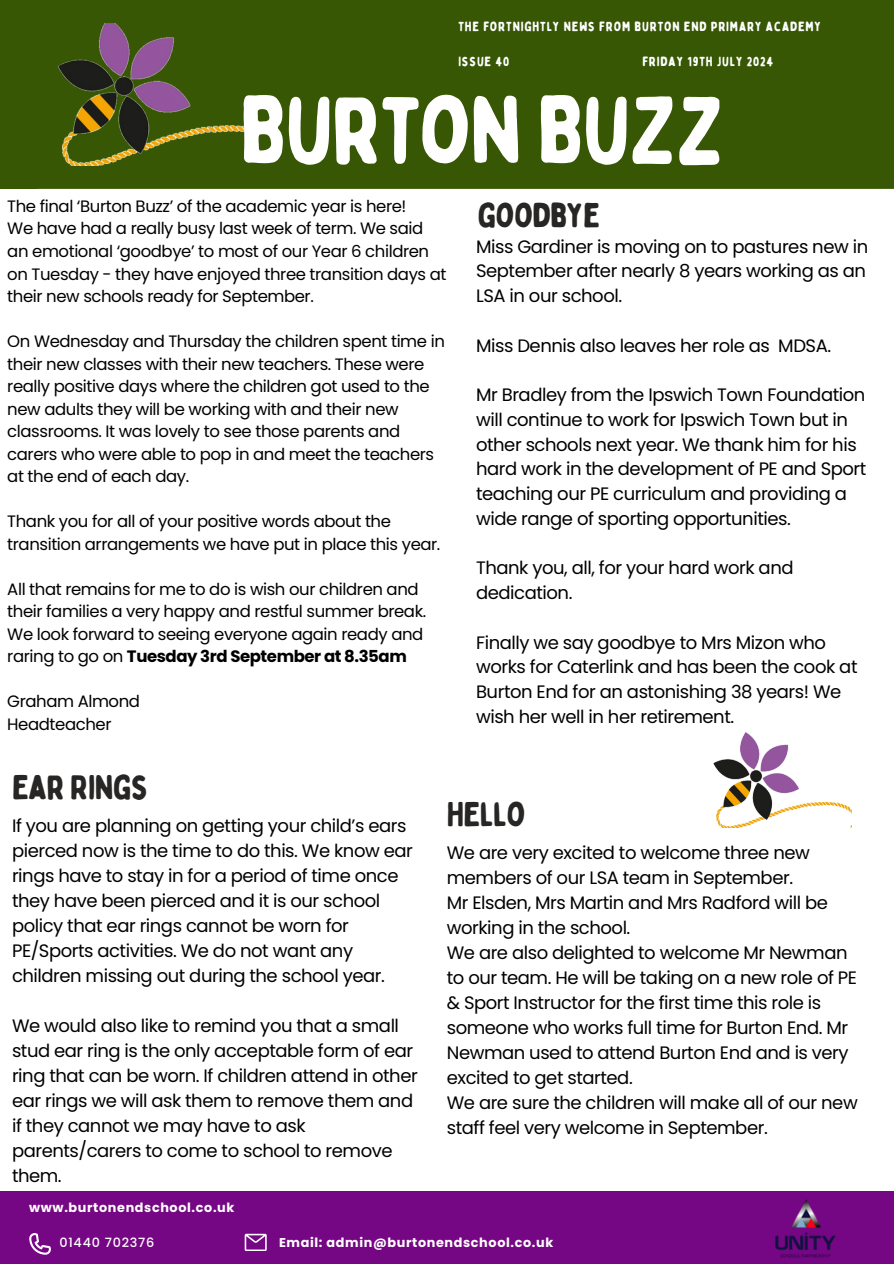
<style>
.page{position:relative;width:894px;height:1264px;background:#fff}
.page>*{position:absolute;margin:0;border:0;box-sizing:border-box;transform-origin:0 0}
.t1{font:94.5px "Bobby Jones Soft";letter-spacing:-.025em;color:#fff}
.t2{font:34.2px "Bobby Jones Soft";letter-spacing:-.025em;color:#282625}
.t3{font:18px/25px "Poppins";letter-spacing:-.025em;color:#000}
.t4{font:16.5px/22.5px "Poppins";letter-spacing:-.025em;color:#000}
.t5{font:13.35px "Bobby Jones Soft";letter-spacing:.055em;color:#fff}
.t6{font:700 12.75px "Poppins";letter-spacing:.05em;color:#fff}
.t7{font:500 12.75px "Poppins";letter-spacing:.06em;color:#fff}
.s1{font-weight:700}
</style>
<div class="page">
<div style="left:0;top:1190px;width:893px;height:73px;background:#760784"></div>
<svg style="left:29px;top:1233px;width:22px;height:21px"></svg>
<svg style="left:244px;top:1233px;width:23px;height:17px"></svg>
<img style="left:775px;top:1199px;width:61px;height:59px">
<div style="left:0;top:0;width:893px;height:189px;background:#375704"></div>
<img style="left:57px;top:23px;width:190px;height:142px">
<img style="left:713px;top:732px;width:138px;height:95px">
<h2 class="t5" style="left:458px;top:18px;width:364px">THE FORTNIGHTLY NEWS FROM BURTON END PRIMARY ACADEMY</h2>
<h3 class="t5" style="left:458px;top:53px;width:52px">ISSUE 40</h3>
<h3 class="t5" style="left:642px;top:53px;width:132px">FRIDAY 19TH JULY 2024</h3>
<h3 class="t1" style="left:240px;top:71px;width:487px">BURTON BUZZ</h3>
<h3 class="t4" style="left:7px;top:195px;width:440px">The final ‘Burton Buzz’ of the academic year is here!<br>We have had a really busy last week of term. We said an emotional ‘goodbye’ to most of our Year 6 children on Tuesday - they have enjoyed three transition days at their new schools ready for September.</h3>
<h3 class="t4" style="left:7px;top:330px;width:439px">On Wednesday and Thursday the children spent time in their new classes with their new teachers. These were really positive days where the children got used to the new adults they will be working with and their new classrooms. It was lovely to see those parents and carers who were able to pop in and meet the teachers at the end of each day.</h3>
<h3 class="t4" style="left:7px;top:510px;width:434px">Thank you for all of your positive words about the transition arrangements we have put in place this year.</h3>
<h3 class="t4" style="left:7px;top:577px;width:420px">All that remains for me to do is wish our children and their families a very happy and restful summer break.<br>We look forward to seeing everyone again ready and raring to go on <span class="s1">Tuesday 3rd September at 8.35am</span></h3>
<h2 class="t4" style="left:7px;top:690px;width:134px">Graham Almond<br>Headteacher</h2>
<h3 class="t2" style="left:477px;top:194px;width:124px">GOODBYE</h3>
<p class="t3" style="left:476px;top:234px;width:393px">Miss Gardiner is moving on to pastures new in<br>September after nearly 8 years working as an<br>LSA in our school.</p>
<h2 class="t3" style="left:476px;top:333px;width:356px">Miss Dennis also leaves her role as MDSA.</h2>
<h3 class="t3" style="left:476px;top:382px;width:392px">Mr Bradley from the Ipswich Town Foundation will continue to work for Ipswich Town but in other schools next year. We thank him for his hard work in the development of PE and Sport teaching our PE curriculum and providing a wide range of sporting opportunities.</h3>
<h4 class="t3" style="left:476px;top:555px;width:319px">Thank you, all, for your hard work and dedication.</h4>
<p class="t3" style="left:476px;top:630px;width:383px">Finally we say goodbye to Mrs Mizon who works for Caterlink and has been the cook at Burton End for an astonishing 38 years! We wish her well in her retirement.</p>
<h3 class="t2" style="left:12px;top:766px;width:138px">EAR RINGS</h3>
<h4 class="t3" style="left:12px;top:812px;width:402px">If you are planning on getting your child’s ears pierced now is the time to do this. We know ear rings have to stay in for a period of time once they have been pierced and it is our school policy that ear rings cannot be worn for PE/Sports activities. We do not want any children missing out during the school year.</h4>
<p class="t3" style="left:12px;top:1012px;width:407px">We would also like to remind you that a small stud ear ring is the only acceptable form of ear ring that can be worn. If children attend in other ear rings we will ask them to remove them and if they cannot we may have to ask parents/carers to come to school to remove them.</p>
<h3 class="t2" style="left:446px;top:793px;width:81px">HELLO</h3>
<h3 class="t3" style="left:446px;top:839px;width:412px">We are very excited to welcome three new members of our LSA team in September.<br>Mr Elsden, Mrs Martin and Mrs Radford will be working in the school.<br>We are also delighted to welcome Mr Newman to our team. He will be taking on a new role of PE &amp; Sport Instructor for the first time this role is someone who works full time for Burton End. Mr Newman used to attend Burton End and is very excited to get started.<br>We are sure the children will make all of our new staff feel very welcome in September.</h3>
<p class="t6" style="left:29px;top:1198px;width:207px">www.burtonendschool.co.uk</p>
<p class="t7" style="left:59px;top:1233px;width:96px">01440 702376</p>
<h1 class="t6" style="left:279px;top:1233px;width:276px">Email: admin@burtonendschool.co.uk</h1>
</div>
